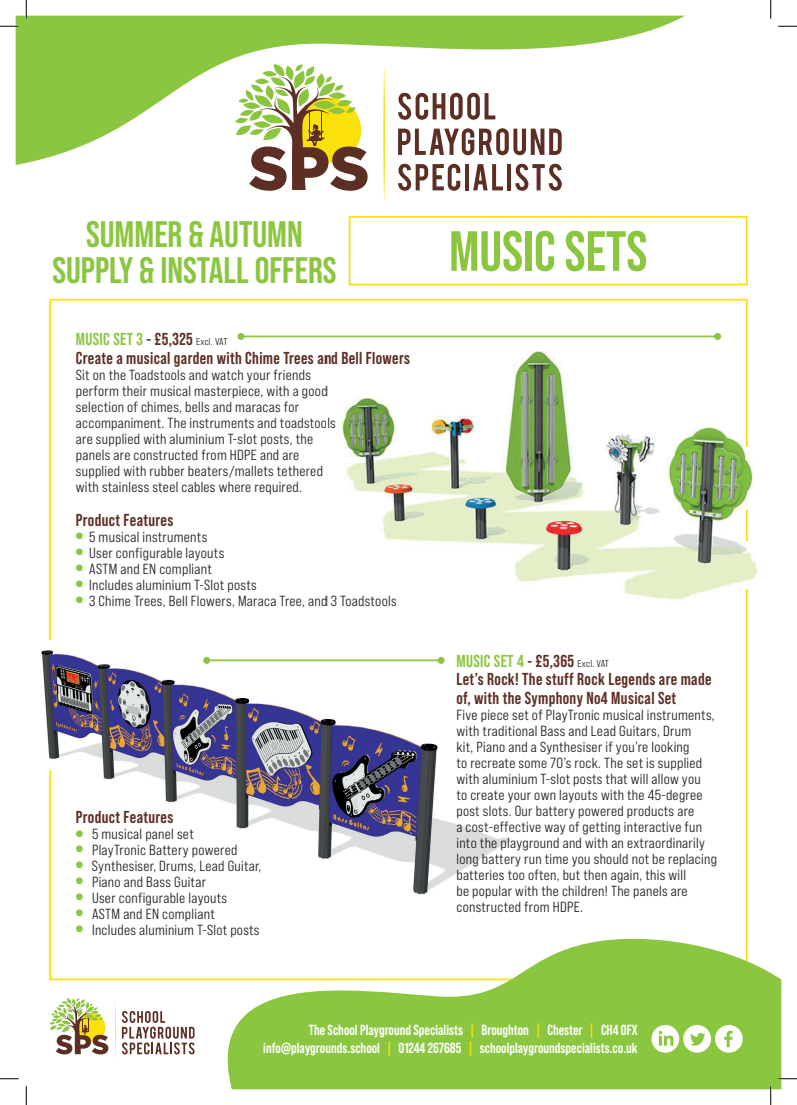
<style>
.page{position:relative;width:797px;height:1105px;background:#fff}
.page>*{position:absolute;margin:0;border:0;box-sizing:border-box;transform-origin:0 0}
.t1{font:700 56.5px "Bebas Neue Pro";color:#8bc640}
.t2{font:700 36.88px/35.9px "Bebas Neue Pro";color:#8bc640;text-align:center}
.t3{font:700 17.25px/18.6px "Bebas Neue Pro";letter-spacing:.02em;color:#5e2f25}
.t4{font:14.62px/16px "Bebas Neue Pro Sm E Md";letter-spacing:.02em;color:#231f20}
.t5{font:700 14.62px/17.5px "Bebas Neue Pro";color:#fff;text-align:right}
.s1{color:#8bc640}
.s2{font-family:"Bebas Neue Pro Sm E Md";font-weight:400;font-size:10px;color:#231f20}
.s3{color:#fae10b}
</style>
<div class="page">
<img style="left:41px;top:650px;width:470px;height:290px">
<svg style="left:398px;top:165px;width:62px;height:26px"></svg>
<hr style="left:465px;top:164px;width:4px;height:26px;background:#5d2f24">
<svg style="left:473px;top:165px;width:30px;height:25px"></svg>
<hr style="left:507px;top:164px;width:4px;height:26px;background:#5d2f24">
<svg style="left:515px;top:165px;width:47px;height:26px"></svg>
<svg style="left:383px;top:165px;width:2px;height:38px"></svg>
<svg style="left:249px;top:165px;width:118px;height:26px"></svg>
<svg style="left:122px;top:1011px;width:73px;height:43px"></svg>
<svg style="left:115px;top:999px;width:1px;height:60px"></svg>
<svg style="left:50px;top:998px;width:58px;height:56px"></svg>
<div style="left:349px;top:216px;width:398px;height:69px;border:2px solid #fae10b"></div>
<svg style="left:200px;top:934px;width:581px;height:155px;fill:#8bc640"></svg>
<svg style="left:651px;top:1025px;width:91px;height:28px"></svg>
<svg style="left:16px;top:16px;width:669px;height:149px"></svg>
<hr style="left:241px;top:336px;width:476px;height:1px;background:#8bc640">
<div style="left:237px;top:333px;width:7px;height:7px;background:#8bc640;border-radius:50%"></div>
<div style="left:714px;top:333px;width:7px;height:7px;background:#8bc640;border-radius:50%"></div>
<hr style="left:207px;top:659px;width:234px;height:2px;background:#8bc640">
<div style="left:203px;top:657px;width:7px;height:7px;background:#8bc640;border-radius:50%"></div>
<div style="left:437px;top:657px;width:7px;height:7px;background:#8bc640;border-radius:50%"></div>
<img style="left:341px;top:340px;width:417px;height:270px">
<svg style="left:0;top:25px;width:19px;height:2px"></svg>
<svg style="left:778px;top:25px;width:19px;height:2px"></svg>
<svg style="left:0;top:1078px;width:19px;height:1px"></svg>
<svg style="left:778px;top:1078px;width:19px;height:1px"></svg>
<svg style="left:25px;top:0;width:2px;height:19px"></svg>
<svg style="left:25px;top:1086px;width:2px;height:19px"></svg>
<svg style="left:770px;top:0;width:1px;height:19px"></svg>
<svg style="left:770px;top:1086px;width:1px;height:19px"></svg>
<h2 class="t2" style="left:52px;top:216px;width:286px">SUMMER &amp; AUTUMN<br>SUPPLY &amp; INSTALL OFFERS</h2>
<p class="t3" style="left:76px;top:330px;width:336px"><span class="s1">MUSIC SET 3</span> - £5,325 <span class="s2">Excl. VAT<br></span>Create a musical garden with Chime Trees and Bell Flowers</p>
<p class="t4" style="left:76px;top:366px;width:261px">Sit on the Toadstools and watch your friends perform their musical masterpiece, with a good selection of chimes, bells and maracas for accompaniment. The instruments and toadstools are supplied with aluminium T-slot posts, the panels are constructed from HDPE and are supplied with rubber beaters/mallets tethered with stainless steel cables where required.</p>
<p class="t3" style="left:76px;top:511px;width:99px">Product Features</p>
<p class="t4" style="left:76px;top:529px;width:133px"><sup>●</sup> 5 musical instruments</p>
<p class="t4" style="left:76px;top:545px;width:150px"><sup>●</sup> User configurable layouts</p>
<p class="t4" style="left:76px;top:561px;width:137px"><sup>●</sup> ASTM and EN compliant</p>
<p class="t4" style="left:76px;top:577px;width:182px"><sup>●</sup> Includes aluminium T-Slot posts</p>
<p class="t4" style="left:76px;top:593px;width:322px"><sup>●</sup> 3 Chime Trees, Bell Flowers, Maraca Tree, and 3 Toadstools</p>
<p class="t3" style="left:76px;top:808px;width:99px">Product Features</p>
<p class="t4" style="left:76px;top:826px;width:119px"><sup>●</sup> 5 musical panel set</p>
<p class="t4" style="left:76px;top:842px;width:163px"><sup>●</sup> PlayTronic Battery powered</p>
<p class="t4" style="left:76px;top:858px;width:187px"><sup>●</sup> Synthesiser, Drums, Lead Guitar,</p>
<p class="t4" style="left:76px;top:874px;width:132px"><sup>●</sup> Piano and Bass Guitar</p>
<p class="t4" style="left:76px;top:890px;width:153px"><sup>●</sup> User configurable layouts</p>
<p class="t4" style="left:76px;top:906px;width:140px"><sup>●</sup> ASTM and EN compliant</p>
<p class="t4" style="left:76px;top:922px;width:185px"><sup>●</sup> Includes aluminium T-Slot posts</p>
<h1 class="t1" style="left:449px;top:219px;width:200px">MUSIC SETS</h1>
<p class="t3" style="left:456px;top:651px;width:256px"><span class="s1">MUSIC SET 4</span> - £5,365 <span class="s2">Excl. VAT<br></span>Let’s Rock! The stuff Rock Legends are made of, with the Symphony No4 Musical Set</p>
<p class="t4" style="left:456px;top:706px;width:262px">Five piece set of PlayTronic musical instruments, with traditional Bass and Lead Guitars, Drum<br>kit, Piano and a Synthesiser if you’re looking<br>to recreate some 70’s rock. The set is supplied with aluminium T-slot posts that will allow you<br>to create your own layouts with the 45-degree post slots. Our battery powered products are<br>a cost-effective way of getting interactive fun into the playground and with an extraordinarily long battery run time you should not be replacing batteries too often, but then again, this will<br>be popular with the children! The panels are constructed from HDPE.</p>
<p class="t5" style="left:263px;top:1021px;width:376px">The School Playground Specialists <span class="s3">|</span> Broughton <span class="s3">|</span> Chester <span class="s3">|</span> CH4 0FX info@playgrounds.school <span class="s3">|</span> 01244 267685 <span class="s3">|</span> schoolplaygroundspecialists.co.uk</p>
</div>
